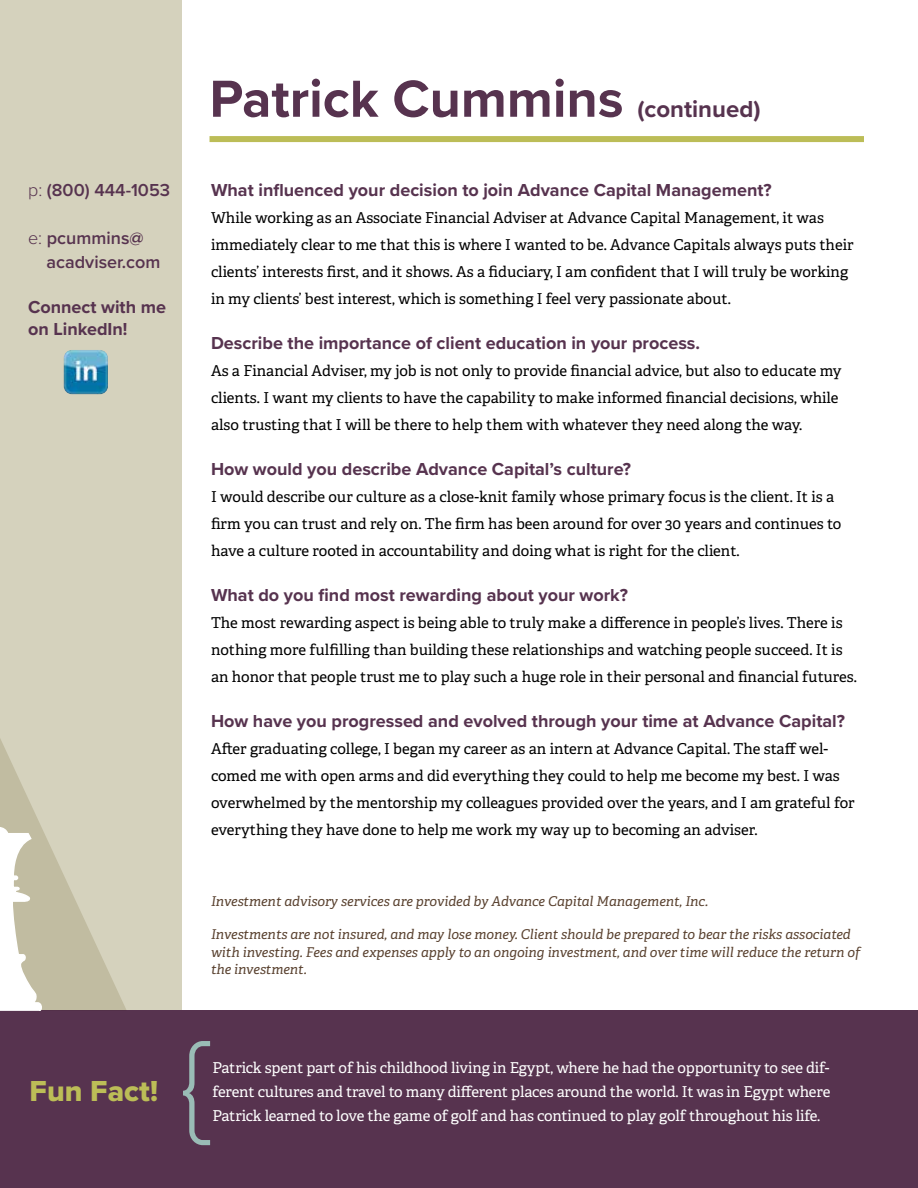
<style>
.page{position:relative;width:918px;height:1188px;background:#fff}
.page>*{position:absolute;margin:0;border:0;box-sizing:border-box;transform-origin:0 0}
.t1{font:300 120px "Proxima Nova";color:#9abcb6}
.t2{font:700 54px "Proxima Nova";color:#57334f}
.t3{font:30px "Proxima Nova Extrabld";color:#bcbd57}
.t4{font:700 24px "Proxima Nova";color:#57334f}
.t5{font:700 18px/21.6px "Proxima Nova";color:#57334f}
.t6{font:600 18px/24px "Proxima Nova";color:#57334f}
.t7{font:15px/27px "Adelle PE";color:#000}
.t8{font:15px/24px "Adelle PE";letter-spacing:-.01em;color:#fff;text-align:justify}
.t9{font:italic 13.5px/18px "Adelle PE";color:#59412f}
.s1{font-weight:300}
</style>
<div class="page">
<div style="left:0;top:0;width:181px;height:1011px;background:#d5d2bd"></div>
<div style="left:0;top:1011px;width:918px;height:177px;background:#57334f"></div>
<div style="left:210px;top:136px;width:654px;height:6px;background:#bcbd57"></div>
<img style="left:64px;top:350px;width:44px;height:44px">
<svg style="left:0;top:739px;width:127px;height:272px"></svg>
<p class="t6" style="left:28px;top:177px;width:144px"><span class="s1">p:</span> (800) 444-1053</p>
<p class="t6" style="left:47px;top:225px;width:115px;text-indent:-19px"><span class="s1">e:</span> pcummins@ acadviser.com</p>
<p class="t5" style="left:28px;top:296px;width:139px">Connect with me on LinkedIn!</p>
<h2 class="t2" style="left:210px;top:58px;width:416px">Patrick Cummins</h2>
<h3 class="t4" style="left:637px;top:91px;width:125px">(continued)</h3>
<p class="t5" style="left:211px;top:179px;width:562px">What influenced your decision to join Advance Capital Management?</p>
<p class="t7" style="left:211px;top:203px;width:644px">While working as an Associate Financial Adviser at Advance Capital Management, it was immediately clear to me that this is where I wanted to be. Advance Capitals always puts their clients’ interests first, and it shows. As a fiduciary, I am confident that I will truly be working in my clients’ best interest, which is something I feel very passionate about.</p>
<p class="t5" style="left:211px;top:332px;width:491px">Describe the importance of client education in your process.</p>
<p class="t7" style="left:211px;top:356px;width:632px">As a Financial Adviser, my job is not only to provide financial advice, but also to educate my clients. I want my clients to have the capability to make informed financial decisions, while also trusting that I will be there to help them with whatever they need along the way.</p>
<p class="t5" style="left:211px;top:458px;width:422px">How would you describe Advance Capital’s culture?</p>
<p class="t7" style="left:211px;top:482px;width:632px">I would describe our culture as a close-knit family whose primary focus is the client. It is a firm you can trust and rely on. The firm has been around for over 30 years and continues to have a culture rooted in accountability and doing what is right for the client.</p>
<p class="t5" style="left:211px;top:584px;width:419px">What do you find most rewarding about your work?</p>
<p class="t7" style="left:211px;top:608px;width:647px">The most rewarding aspect is being able to truly make a difference in people’s lives. There is nothing more fulfilling than building these relationships and watching people succeed. It is an honor that people trust me to play such a huge role in their personal and financial futures.</p>
<p class="t5" style="left:211px;top:710px;width:635px">How have you progressed and evolved through your time at Advance Capital?</p>
<p class="t7" style="left:211px;top:734px;width:645px">After graduating college, I began my career as an intern at Advance Capital. The staff wel&shy;comed me with open arms and did everything they could to help me become my best. I was overwhelmed by the mentorship my colleagues provided over the years, and I am grateful for everything they have done to help me work my way up to becoming an adviser.</p>
<p class="t9" style="left:211px;top:891px;width:499px">Investment advisory services are provided by Advance Capital Management, Inc.</p>
<p class="t9" style="left:211px;top:924px;width:651px">Investments are not insured, and may lose money. Client should be prepared to bear the risks associated with investing. Fees and expenses apply to an ongoing investment, and over time will reduce the return of the investment.</p>
<h3 class="t3" style="left:30px;top:1068px;width:130px">Fun Fact!</h3>
<h1 class="t1" style="left:182px;top:993px;width:31px">{</h1>
<p class="t8" style="left:213px;top:1055px;width:619px">Patrick spent part of his childhood living in Egypt, where he had the opportunity to see dif&shy;ferent cultures and travel to many different places around the world. It was in Egypt where Patrick learned to love the game of golf and has continued to play golf throughout his life.</p>
</div>
